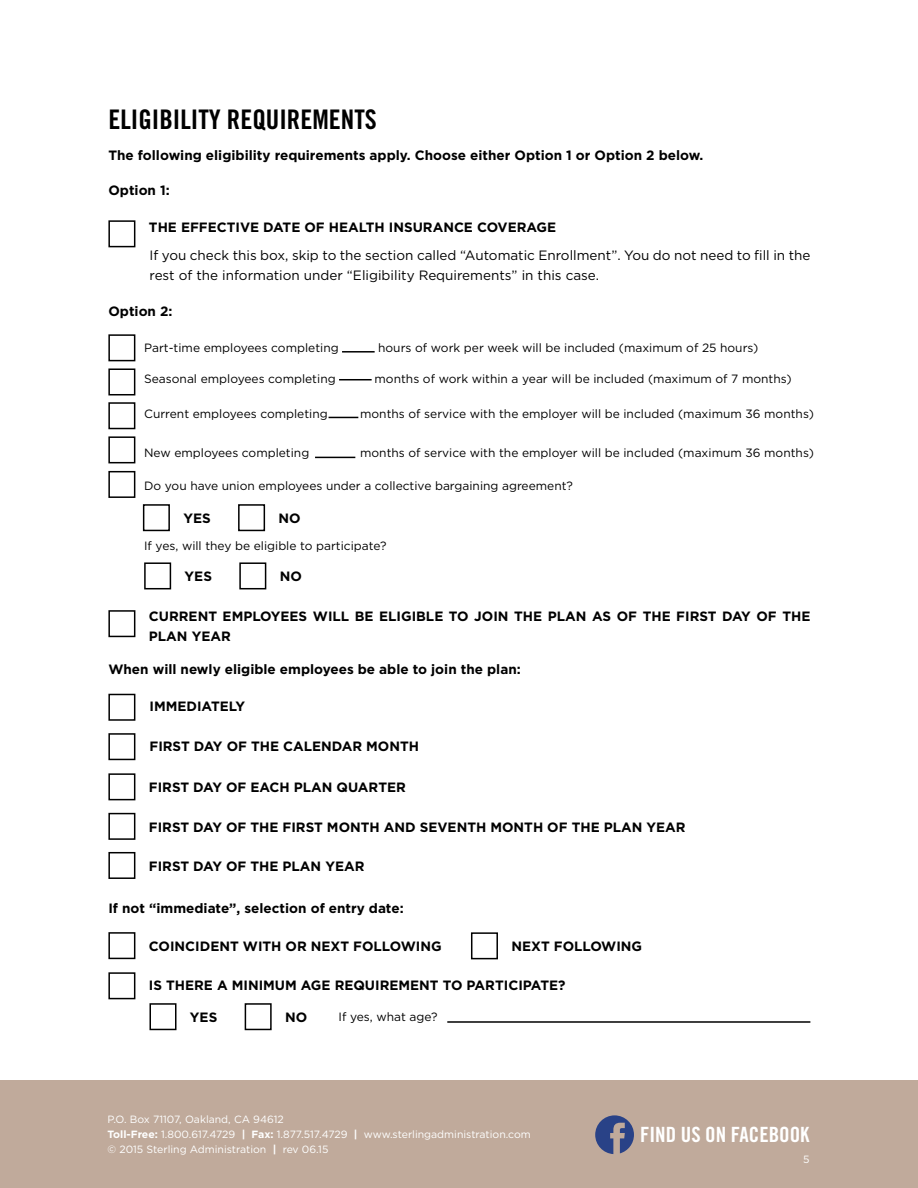
<style>
.page{position:relative;width:918px;height:1188px;background:#fff}
.page>*{position:absolute;margin:0;border:0;box-sizing:border-box;transform-origin:0 0}
.t1{font:27px "Trade Gothic Bold Cond Twenty";color:#000}
.t2{font:21px "Trade Gothic Bold Cond Twenty";color:#fff}
.t3{font:700 13.5px/19.5px "Gotham";color:#000}
.t4{font:13.5px/19.5px "Gotham";color:#000}
.t5{font:12px "Gotham";color:#000}
.t6{font:10.5px/15px "Gotham";color:#fff}
.s1{font-weight:700}
</style>
<div class="page">
<div style="left:0;top:1080px;width:918px;height:108px;background:#c0aa9b"></div>
<svg style="left:595px;top:1115px;width:39px;height:39px"></svg>
<hr style="left:342px;top:351px;width:33px;height:2px;background:#000">
<hr style="left:339px;top:379px;width:33px;height:1px;background:#000">
<svg style="left:329px;top:417px;width:29px;height:1px"></svg>
<hr style="left:315px;top:457px;width:40px;height:1px;background:#000">
<div style="left:108px;top:773px;width:27px;height:27px;background:#fff;border:2px solid #000"></div>
<div style="left:108px;top:813px;width:27px;height:27px;background:#fff;border:2px solid #000"></div>
<div style="left:108px;top:852px;width:27px;height:27px;background:#fff;border:2px solid #000"></div>
<div style="left:108px;top:932px;width:27px;height:27px;background:#fff;border:2px solid #000"></div>
<div style="left:471px;top:932px;width:27px;height:27px;background:#fff;border:2px solid #000"></div>
<div style="left:108px;top:610px;width:27px;height:27px;background:#fff;border:2px solid #000"></div>
<div style="left:108px;top:694px;width:27px;height:27px;background:#fff;border:2px solid #000"></div>
<div style="left:108px;top:733px;width:27px;height:27px;background:#fff;border:2px solid #000"></div>
<div style="left:108px;top:220px;width:27px;height:27px;background:#fff;border:2px solid #000"></div>
<div style="left:108px;top:972px;width:27px;height:27px;background:#fff;border:2px solid #000"></div>
<div style="left:150px;top:1003px;width:27px;height:27px;background:#fff;border:2px solid #000"></div>
<div style="left:143px;top:504px;width:27px;height:27px;background:#fff;border:2px solid #000"></div>
<div style="left:238px;top:504px;width:27px;height:27px;background:#fff;border:2px solid #000"></div>
<div style="left:144px;top:562px;width:27px;height:27px;background:#fff;border:2px solid #000"></div>
<div style="left:239px;top:562px;width:27px;height:27px;background:#fff;border:2px solid #000"></div>
<div style="left:108px;top:334px;width:27px;height:27px;background:#fff;border:2px solid #000"></div>
<div style="left:108px;top:368px;width:27px;height:27px;background:#fff;border:2px solid #000"></div>
<div style="left:108px;top:402px;width:27px;height:27px;background:#fff;border:2px solid #000"></div>
<div style="left:108px;top:436px;width:27px;height:27px;background:#fff;border:2px solid #000"></div>
<div style="left:108px;top:471px;width:27px;height:27px;background:#fff;border:2px solid #000"></div>
<hr style="left:447px;top:1021px;width:363px;height:2px;background:#000">
<div style="left:245px;top:1003px;width:27px;height:27px;background:#fff;border:2px solid #000"></div>
<h1 class="t1" style="left:108px;top:103px;width:270px">ELIGIBILITY REQUIREMENTS</h1>
<p class="t3" style="left:108px;top:146px;width:596px">The following eligibility requirements apply. Choose either Option 1 or Option 2 below.</p>
<p class="t3" style="left:108px;top:180px;width:63px">Option 1:</p>
<p class="t3" style="left:149px;top:217px;width:409px">THE EFFECTIVE DATE OF HEALTH INSURANCE COVERAGE</p>
<p class="t4" style="left:150px;top:245px;width:662px">If you check this box, skip to the section called “Automatic Enrollment”. You do not need to fill in the rest of the information under “Eligibility Requirements” in this case.</p>
<p class="t3" style="left:108px;top:301px;width:66px">Option 2:</p>
<p class="t5" style="left:144px;top:341px;width:196px">Part-time employees completing</p>
<p class="t5" style="left:378px;top:341px;width:382px">hours of work per week will be included (maximum of 25 hours)</p>
<p class="t5" style="left:144px;top:373px;width:193px">Seasonal employees completing</p>
<p class="t5" style="left:375px;top:373px;width:419px">months of work within a year will be included (maximum of 7 months)</p>
<p class="t5" style="left:144px;top:407px;width:185px">Current employees completing</p>
<p class="t5" style="left:360px;top:407px;width:455px">months of service with the employer will be included (maximum 36 months)</p>
<p class="t5" style="left:144px;top:446px;width:167px">New employees completing</p>
<p class="t5" style="left:360px;top:446px;width:455px">months of service with the employer will be included (maximum 36 months)</p>
<p class="t5" style="left:144px;top:479px;width:430px">Do you have union employees under a collective bargaining agreement?</p>
<p class="t3" style="left:183px;top:508px;width:29px">YES</p>
<p class="t3" style="left:279px;top:508px;width:24px">NO</p>
<p class="t5" style="left:144px;top:539px;width:244px">If yes, will they be eligible to participate?</p>
<p class="t3" style="left:185px;top:566px;width:29px">YES</p>
<p class="t3" style="left:280px;top:566px;width:24px">NO</p>
<p class="t3" style="left:149px;top:606px;width:663px">CURRENT EMPLOYEES WILL BE ELIGIBLE TO JOIN THE PLAN AS OF THE FIRST DAY OF THE<br>PLAN YEAR</p>
<p class="t3" style="left:108px;top:659px;width:414px">When will newly eligible employees be able to join the plan:</p>
<p class="t3" style="left:150px;top:697px;width:97px">IMMEDIATELY</p>
<p class="t3" style="left:150px;top:737px;width:271px">FIRST DAY OF THE CALENDAR MONTH</p>
<p class="t3" style="left:149px;top:777px;width:258px">FIRST DAY OF EACH PLAN QUARTER</p>
<p class="t3" style="left:149px;top:817px;width:538px">FIRST DAY OF THE FIRST MONTH AND SEVENTH MONTH OF THE PLAN YEAR</p>
<p class="t3" style="left:149px;top:856px;width:217px">FIRST DAY OF THE PLAN YEAR</p>
<p class="t3" style="left:108px;top:898px;width:297px">If not “immediate”, selection of entry date:</p>
<p class="t3" style="left:149px;top:936px;width:294px">COINCIDENT WITH OR NEXT FOLLOWING</p>
<p class="t3" style="left:511px;top:936px;width:132px">NEXT FOLLOWING</p>
<p class="t3" style="left:149px;top:975px;width:418px">IS THERE A MINIMUM AGE REQUIREMENT TO PARTICIPATE?</p>
<p class="t3" style="left:190px;top:1007px;width:29px">YES</p>
<p class="t3" style="left:285px;top:1007px;width:24px">NO</p>
<p class="t5" style="left:339px;top:1010px;width:100px">If yes, what age?</p>
<p class="t6" style="left:108px;top:1112px;width:425px">P.O. Box 71107, Oakland, CA 94612<br><span class="s1">Toll-Free:</span> 1.800.617.4729 <span class="s1">| Fax:</span> 1.877.517.4729 <span class="s1">|</span> www.sterlingadministration.com © 2015 Sterling Administration <span class="s1">|</span> rev 06.15</p>
<h2 class="t2" style="left:640px;top:1122px;width:171px">FIND US ON FACEBOOK</h2>
<p class="t6" style="left:803px;top:1152px;width:8px">5</p>
</div>
